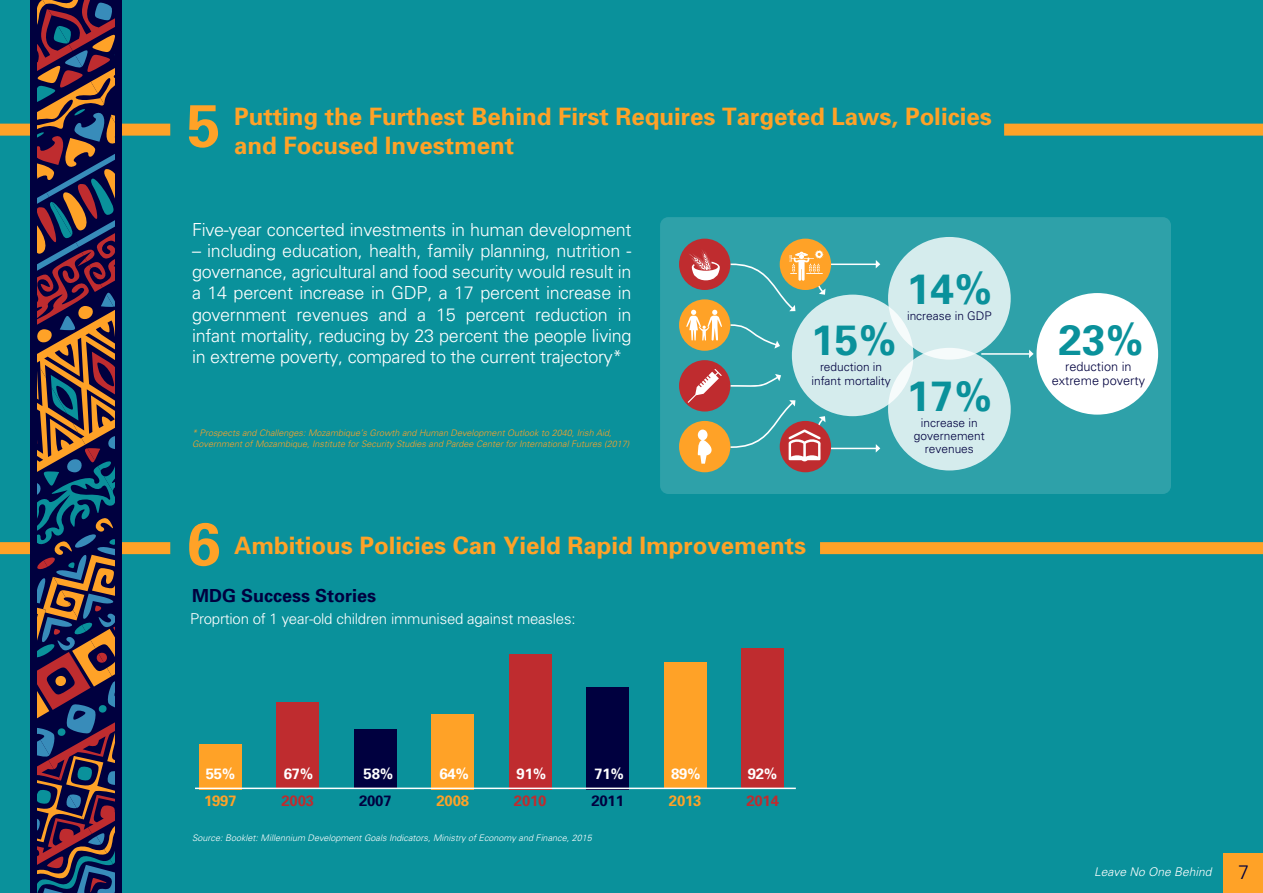
<style>
.page{position:relative;width:1263px;height:893px;background:#0a919b}
.page>*{position:absolute;margin:0;border:0;box-sizing:border-box;transform-origin:0 0}
.t1{font:700 60px "Univers";color:#ffa227}
.t2{font:700 42.45px "Univers";color:#0a919b}
.t3{font:700 24px "Univers";color:#ffa227}
.t4{font:300 19.65px "Univers";color:#00003f}
.t5{font:300 18px/21px "Univers";letter-spacing:-.015em;color:#fff;text-align:justify}
.t6{font:700 18px "Univers";color:#00003f}
.t7{font:300 15px "Univers";letter-spacing:-.015em;color:#fff}
.t8{font:700 15px "Univers";letter-spacing:-.02em;color:#fff}
.t9{font:700 15px "Univers";letter-spacing:-.015em;color:#ffa227}
.t10{font:700 15px "Univers";letter-spacing:-.015em;color:#bf2c2f}
.t11{font:700 15px "Univers";letter-spacing:-.015em;color:#00003f}
.t12{font:300 12.75px/13.5px "Univers";color:#00003f;text-align:center}
.t13{font:italic 300 12px "Univers";color:#fff}
.t14{font:300 11.85px/12.8px "Univers";color:#00003f;text-align:center}
.t15{font:italic 300 9px/10.8px "Univers";color:#ffa227}
.t16{font:italic 300 9px "Univers";color:#fff}
</style>
<div class="page">
<div style="left:1224px;top:854px;width:39px;height:39px;background:#ffa227"></div>
<div style="left:660px;top:217px;width:511px;height:277px;background:#2ea1a9;border-radius:8px"></div>
<div style="left:1004px;top:124px;width:259px;height:12px;background:#ffa227"></div>
<div style="left:0;top:124px;width:170px;height:12px;background:#ffa227"></div>
<div style="left:820px;top:542px;width:443px;height:12px;background:#ffa227"></div>
<div style="left:0;top:542px;width:170px;height:12px;background:#ffa227"></div>
<div style="left:30px;top:0;width:91px;height:893px;background:#00003f"></div>
<svg style="left:37px;top:0;width:78px;height:893px"></svg>
<div style="left:792px;top:295px;width:121px;height:121px;background:#d5eced;border-radius:50%"></div>
<div style="left:888px;top:348px;width:123px;height:122px;background:#d5eced;border-radius:50%"></div>
<svg style="left:730px;top:374px;width:51px;height:13px"></svg>
<svg style="left:876px;top:444px;width:4px;height:8px"></svg>
<svg style="left:730px;top:324px;width:50px;height:25px"></svg>
<div style="left:679px;top:239px;width:51px;height:51px;background:#bf2c2f;border-radius:50%"></div>
<div style="left:679px;top:421px;width:51px;height:51px;background:#ffa227;border-radius:50%"></div>
<div style="left:679px;top:299px;width:51px;height:52px;background:#ffa227;border-radius:50%"></div>
<div style="left:679px;top:360px;width:51px;height:51px;background:#bf2c2f;border-radius:50%"></div>
<svg style="left:688px;top:369px;width:34px;height:34px"></svg>
<svg style="left:697px;top:430px;width:15px;height:34px"></svg>
<svg style="left:888px;top:237px;width:123px;height:123px;background:#d5eced"></svg>
<div style="left:1036px;top:293px;width:122px;height:122px;background:#fff;border-radius:50%"></div>
<svg style="left:689px;top:250px;width:31px;height:30px"></svg>
<svg style="left:686px;top:310px;width:36px;height:31px"></svg>
<div style="left:741px;top:649px;width:43px;height:140px;background:#bf2c2f"></div>
<div style="left:664px;top:662px;width:42px;height:127px;background:#ffa227"></div>
<div style="left:587px;top:687px;width:42px;height:102px;background:#00003f"></div>
<div style="left:509px;top:654px;width:42px;height:135px;background:#bf2c2f"></div>
<div style="left:432px;top:714px;width:42px;height:75px;background:#ffa227"></div>
<div style="left:354px;top:730px;width:42px;height:59px;background:#00003f"></div>
<div style="left:277px;top:703px;width:42px;height:86px;background:#bf2c2f"></div>
<div style="left:199px;top:744px;width:42px;height:45px;background:#ffa227"></div>
<hr style="left:195px;top:788px;width:601px;height:1px;background:#fff">
<hr style="left:825px;top:448px;width:52px;height:1px;background:#fff">
<svg style="left:876px;top:260px;width:4px;height:8px"></svg>
<hr style="left:825px;top:264px;width:52px;height:1px;background:#fff">
<svg style="left:1029px;top:350px;width:4px;height:8px"></svg>
<hr style="left:981px;top:353px;width:48px;height:2px;background:#fff">
<div style="left:780px;top:421px;width:51px;height:51px;background:#bf2c2f;border-radius:50%"></div>
<svg style="left:730px;top:400px;width:95px;height:62px"></svg>
<div style="left:780px;top:239px;width:51px;height:51px;background:#ffa227;border-radius:50%"></div>
<svg style="left:730px;top:250px;width:95px;height:61px"></svg>
<h1 class="t1" style="left:187px;top:89px;width:35px">5</h1>
<h3 class="t3" style="left:234px;top:102px;width:759px">Putting the Furthest Behind First Requires Targeted Laws, Policies</h3>
<h3 class="t3" style="left:234px;top:131px;width:282px">and Focused Investment</h3>
<p class="t5" style="left:192px;top:220px;width:441px">Five-year concerted investments in human development</p>
<p class="t5" style="left:192px;top:241px;width:441px">– including education, health, family planning, nutrition - governance, agricultural and food security would result in a 14 percent increase in GDP, a 17 percent increase in government revenues and a 15 percent reduction in infant mortality, reducing by 23 percent the people living in extreme poverty, compared to the current trajectory*</p>
<p class="t15" style="left:192px;top:428px;width:439px">* Prospects and Challenges: Mozambique’s Growth and Human Development Outlook to 2040, Irish Aid,<br>Government of Mozambique, Institute for Security Studies and Pardee Center for International Futures (2017)</p>
<h2 class="t2" style="left:811px;top:314px;width:86px">15%</h2>
<p class="t14" style="left:811px;top:360px;width:81px;line-height:14.2px">reduction in infant mortality</p>
<h2 class="t2" style="left:907px;top:263px;width:86px">14%</h2>
<p class="t14" style="left:907px;top:310px;width:86px">increase in GDP</p>
<h2 class="t2" style="left:907px;top:370px;width:86px">17%</h2>
<p class="t14" style="left:914px;top:417px;width:72px">increase in governement revenues</p>
<h1 class="t1" style="left:187px;top:508px;width:35px">6</h1>
<h3 class="t3" style="left:234px;top:531px;width:574px">Ambitious Policies Can Yield Rapid Improvements</h3>
<p class="t6" style="left:192px;top:585px;width:186px">MDG Success Stories</p>
<p class="t7" style="left:190px;top:610px;width:387px">Proprtion of 1 year-old children immunised against measles:</p>
<p class="t8" style="left:206px;top:765px;width:31px">55%</p>
<p class="t8" style="left:284px;top:765px;width:31px">67%</p>
<p class="t8" style="left:364px;top:765px;width:31px">58%</p>
<p class="t8" style="left:440px;top:765px;width:31px">64%</p>
<p class="t8" style="left:517px;top:765px;width:31px">91%</p>
<p class="t8" style="left:594px;top:765px;width:31px">71%</p>
<p class="t8" style="left:671px;top:765px;width:31px">89%</p>
<p class="t8" style="left:748px;top:765px;width:31px">92%</p>
<p class="t9" style="left:204px;top:791px;width:34px">1997</p>
<p class="t10" style="left:282px;top:791px;width:34px">2003</p>
<p class="t11" style="left:359px;top:791px;width:34px">2007</p>
<p class="t9" style="left:436px;top:791px;width:34px">2008</p>
<p class="t10" style="left:514px;top:791px;width:34px">2010</p>
<p class="t11" style="left:591px;top:791px;width:34px">2011</p>
<p class="t9" style="left:669px;top:791px;width:34px">2013</p>
<p class="t10" style="left:746px;top:791px;width:34px">2014</p>
<p class="t16" style="left:192px;top:832px;width:401px">Source: Booklet: Millennium Development Goals Indicators, Ministry of Economy and Finance, 2015</p>
<h2 class="t2" style="left:1058px;top:314px;width:86px">23%</h2>
<p class="t12" style="left:1052px;top:360px;width:95px">reduction in extreme poverty</p>
<p class="t13" style="left:1094px;top:865px;width:119px">Leave No One Behind</p>
<p class="t4" style="left:1238px;top:861px;width:12px">7</p>
</div>
